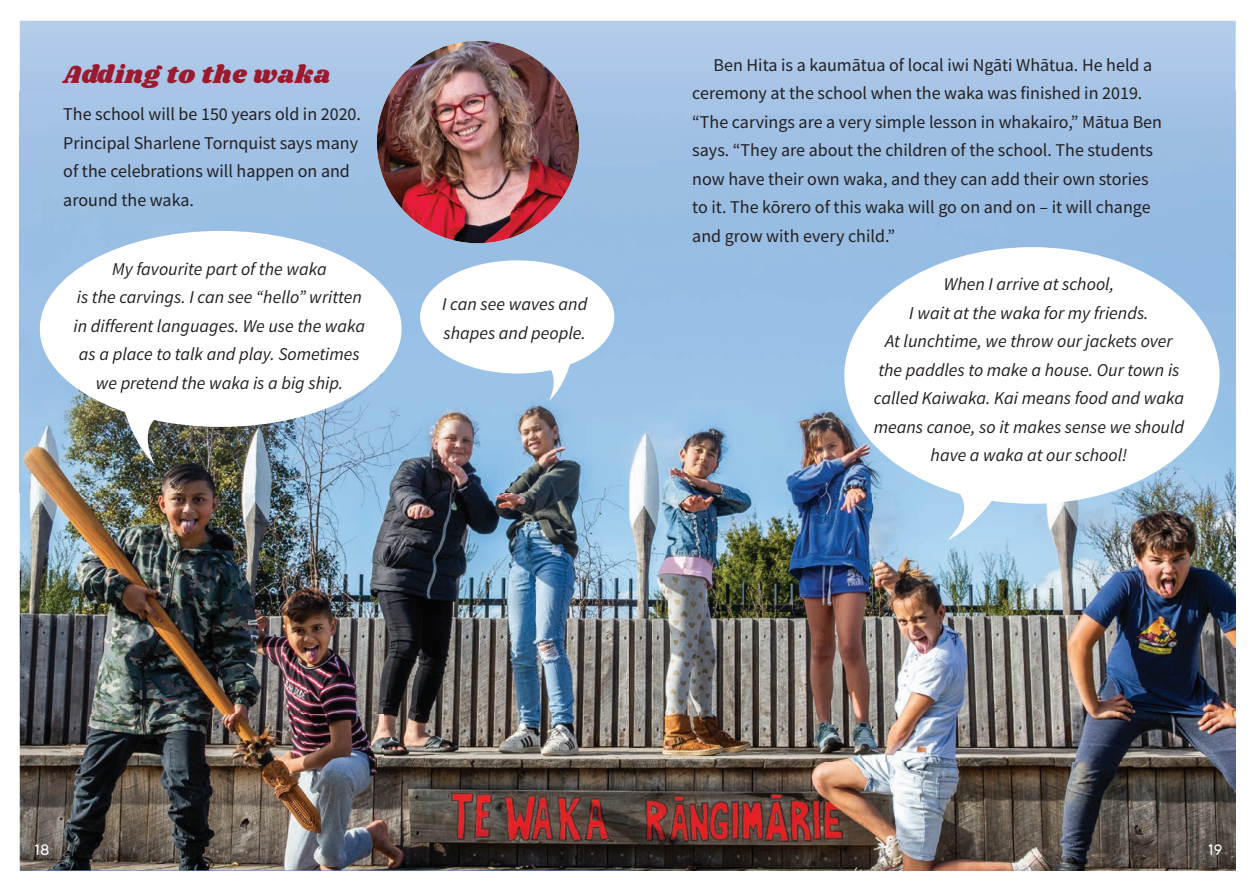
<style>
.page{position:relative;width:1258px;height:892px;background:#fff}
.page>*{position:absolute;margin:0;border:0;box-sizing:border-box;transform-origin:0 0}
.t1{font:25.5px "Shrikhand";letter-spacing:.03em;color:#9c1a2e}
.t2{font:18px/28.5px "Source Sans Pro";color:#231f20}
.t3{font:italic 18px/28.5px "Source Sans Pro";color:#231f20;text-align:center}
.t4{font:15px "Aronui";color:#fff}
</style>
<div class="page">
<img style="left:20px;top:493px;width:51px;height:377px">
<img style="left:71px;top:493px;width:558px;height:377px">
<div style="left:20px;top:21px;width:609px;height:71px;background:#afc9e8"></div>
<div style="left:20px;top:92px;width:609px;height:250px;background:#9dc0e4"></div>
<img style="left:20px;top:342px;width:609px;height:151px">
<img style="left:377px;top:41px;width:202px;height:202px;border-radius:50%">
<div style="left:420px;top:260px;width:194px;height:113px;background:#fff;border-radius:50%"></div>
<svg style="left:497px;top:361px;width:80px;height:40px"></svg>
<div style="left:40px;top:231px;width:362px;height:196px;background:#fff;border-radius:50%"></div>
<img style="left:115px;top:408px;width:108px;height:57px">
<img style="left:629px;top:493px;width:606px;height:377px">
<svg style="left:629px;top:21px;width:606px;height:472px;background:#9cbde0"></svg>
<div style="left:844px;top:247px;width:375px;height:257px;background:#fff;border-radius:50%"></div>
<svg style="left:903px;top:468px;width:108px;height:72px"></svg>
<h1 class="t1" style="left:63px;top:57px;width:269px">Adding to the waka</h1>
<p class="t2" style="left:63px;top:101px;width:299px">The school will be 150 years old in 2020.<br>Principal Sharlene Tornquist says many of the celebrations will happen on and around the waka.</p>
<p class="t3" style="left:74px;top:256px;width:293px">My favourite part of the waka<br>is the carvings. I can see “hello” written in different languages. We use the waka as a place to talk and play. Sometimes we pretend the waka is a big ship.</p>
<p class="t3" style="left:442px;top:291px;width:147px;text-align:left">I can see waves and shapes and people.</p>
<p class="t2" style="left:692px;top:52px;width:471px;text-indent:21px">Ben Hita is a kaumātua of local iwi Ngāti Whātua. He held a ceremony at the school when the waka was finished in 2019. “The carvings are a very simple lesson in whakairo,” Mātua Ben says. “They are about the children of the school. The students now have their own waka, and they can add their own stories to it. The kōrero of this waka will go on and on – it will change and grow with every child.”</p>
<p class="t3" style="left:874px;top:271px;width:312px">When I arrive at school,<br>I wait at the waka for my friends.<br>At lunchtime, we throw our jackets over the paddles to make a house. Our town is called Kaiwaka. Kai means food and waka means canoe, so it makes sense we should have a waka at our school!</p>
<p class="t4" style="left:35px;top:844px;width:17px">18</p>
<p class="t4" style="left:1208px;top:844px;width:16px">19</p>
</div>
